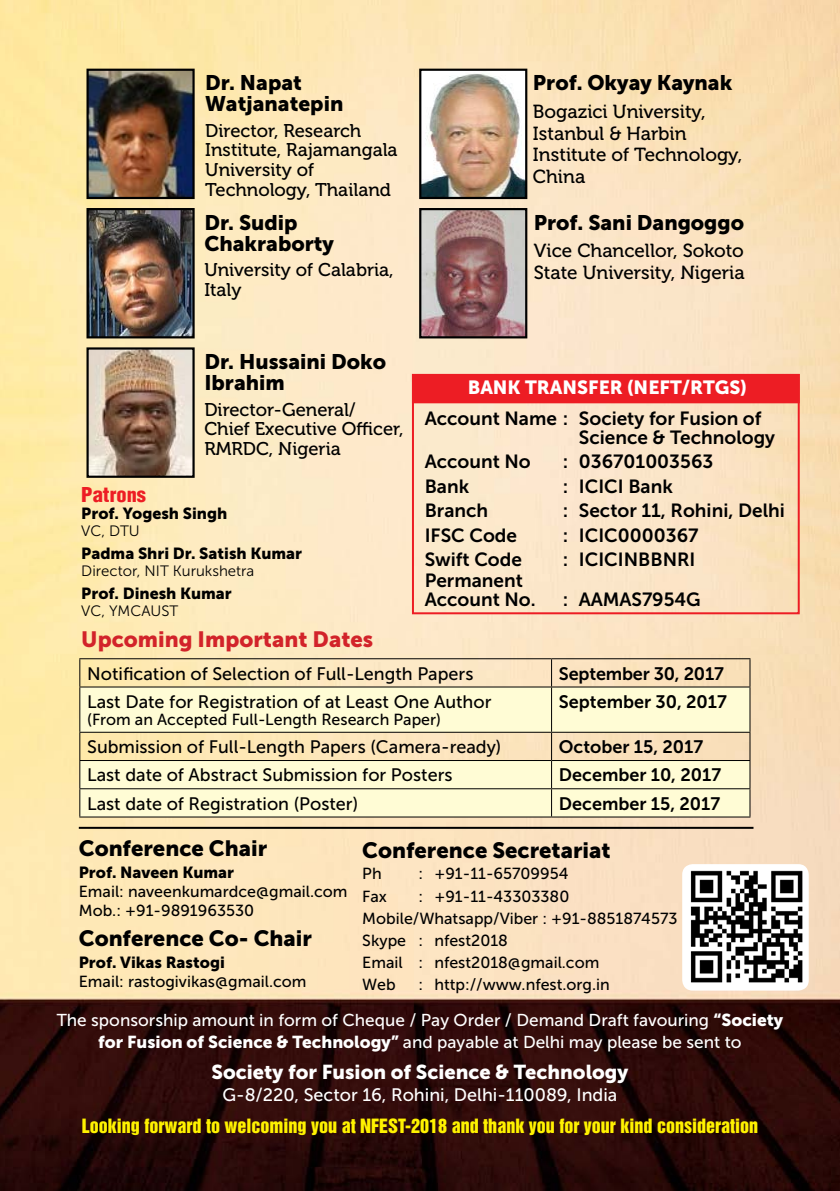
<style>
.page{position:relative;width:840px;height:1191px;background:#fff}
.page>*{position:absolute;margin:0;border:0;box-sizing:border-box;transform-origin:0 0}
.t1{font:22px "Museo Sans 900";color:#000}
.t2{font:22px "Museo Sans 900";color:#d2232a}
.t3{font:21px/21px "Museo Sans 900";color:#000}
.t4{font:20px "Museo Sans 900";color:#fff}
.t5{font:20px "Switzerland Cond Black";color:#ed1d24}
.t6{font:19px/19px "Museo Sans 700";color:#000}
.t7{font:19px "Museo Sans 900";color:#fff}
.t8{font:18.8px/21.8px "Museo 500";color:#000}
.t9{font:18.4px/19.6px "Museo 500";color:#000}
.t10{font:18px "Museo Sans 500";color:#000}
.t11{font:18px "Museo Sans 700";color:#000}
.t12{font:18px "Helvetica Inserat";color:#fff200}
.t13{font:18px "Museo Sans 500";color:#fff}
.t14{font:17.2px/21.6px "Museo Sans 500";color:#fff;text-align:center}
.t15{font:16px/22px "Museo Sans 500";color:#000}
.t16{font:16px "Museo Sans 900";color:#000}
.t17{font:15px "Museo Sans 300";color:#000}
.s1{font-family:"Museo Sans 900"}
</style>
<div class="page">
<img style="left:0;top:0;width:839px;height:1191px">
<svg style="left:80px;top:687px;width:669px;height:129px;background:#faf3cb"></svg>
<hr style="left:79px;top:658px;width:472px;height:1px;background:#000">
<svg style="left:79px;top:659px;width:1px;height:27px"></svg>
<hr style="left:551px;top:658px;width:199px;height:1px;background:#000">
<svg style="left:550px;top:659px;width:1px;height:27px"></svg>
<svg style="left:749px;top:659px;width:1px;height:27px"></svg>
<hr style="left:79px;top:686px;width:472px;height:1px;background:#000">
<hr style="left:79px;top:687px;width:1px;height:44px;background:#000">
<hr style="left:551px;top:686px;width:199px;height:1px;background:#000">
<hr style="left:550px;top:687px;width:1px;height:44px;background:#000">
<hr style="left:749px;top:687px;width:1px;height:44px;background:#000">
<hr style="left:79px;top:731px;width:472px;height:1px;background:#000">
<hr style="left:551px;top:731px;width:199px;height:1px;background:#000">
<hr style="left:79px;top:760px;width:472px;height:1px;background:#000">
<hr style="left:551px;top:760px;width:199px;height:1px;background:#000">
<hr style="left:79px;top:788px;width:472px;height:1px;background:#000">
<svg style="left:79px;top:732px;width:1px;height:84px"></svg>
<hr style="left:551px;top:788px;width:199px;height:1px;background:#000">
<svg style="left:550px;top:732px;width:1px;height:84px"></svg>
<svg style="left:749px;top:732px;width:1px;height:84px"></svg>
<hr style="left:79px;top:816px;width:472px;height:1px;background:#000">
<hr style="left:551px;top:816px;width:199px;height:1px;background:#000">
<hr style="left:79px;top:827px;width:674px;height:2px;background:#000">
<img style="left:89px;top:72px;width:102px;height:124px">
<div style="left:86px;top:69px;width:108px;height:130px;border:2px solid #000"></div>
<img style="left:422px;top:72px;width:102px;height:124px">
<div style="left:419px;top:69px;width:108px;height:130px;border:2px solid #000"></div>
<img style="left:89px;top:211px;width:102px;height:124px">
<div style="left:86px;top:208px;width:108px;height:130px;border:2px solid #000"></div>
<img style="left:422px;top:211px;width:102px;height:124px">
<div style="left:419px;top:208px;width:108px;height:130px;border:2px solid #000"></div>
<img style="left:89px;top:350px;width:102px;height:125px">
<div style="left:86px;top:347px;width:108px;height:131px;border:2px solid #000"></div>
<div style="left:412px;top:374px;width:387px;height:29px;background:#ed1d24"></div>
<div style="left:412px;top:374px;width:387px;height:240px;border:2px solid #ed1d24"></div>
<img style="left:681px;top:864px;width:127px;height:126px">
<h2 class="t3" style="left:205px;top:72px;width:139px">Dr. Napat<br>Watjanatepin</h2>
<p class="t9" style="left:205px;top:121px;width:194px">Director, Research<br>Institute, Rajamangala<br>University of<br>Technology, Thailand</p>
<h2 class="t3" style="left:204px;top:212px;width:131px">Dr. Sudip<br>Chakraborty</h2>
<p class="t9" style="left:204px;top:260px;width:191px">University of Calabria,<br>Italy</p>
<h2 class="t3" style="left:204px;top:351px;width:183px">Dr. Hussaini Doko<br>Ibrahim</h2>
<p class="t9" style="left:204px;top:400px;width:201px">Director-General/<br>Chief Executive Officer,<br>RMRDC, Nigeria</p>
<p class="t5" style="left:81px;top:482px;width:66px">Patrons</p>
<p class="t16" style="left:81px;top:504px;width:147px">Prof. Yogesh Singh</p>
<p class="t17" style="left:81px;top:523px;width:60px">VC, DTU</p>
<p class="t16" style="left:81px;top:544px;width:222px">Padma Shri Dr. Satish Kumar</p>
<p class="t17" style="left:81px;top:562px;width:174px">Director, NIT Kurukshetra</p>
<p class="t16" style="left:81px;top:584px;width:152px">Prof. Dinesh Kumar</p>
<p class="t17" style="left:81px;top:602px;width:98px">VC, YMCAUST</p>
<h1 class="t2" style="left:81px;top:627px;width:293px">Upcoming Important Dates</h1>
<h2 class="t3" style="left:532px;top:72px;width:201px">Prof. Okyay Kaynak</h2>
<p class="t8" style="left:532px;top:101px;width:211px">Bogazici University,<br>Istanbul &amp; Harbin<br>Institute of Technology,<br>China</p>
<h2 class="t3" style="left:533px;top:212px;width:212px">Prof. Sani Dangoggo</h2>
<p class="t8" style="left:533px;top:240px;width:212px">Vice Chancellor, Sokoto<br>State University, Nigeria</p>
<p class="t7" style="left:467px;top:377px;width:280px">BANK TRANSFER (NEFT/RTGS)</p>
<p class="t6" style="left:578px;top:408px;width:197px;text-indent:-154px">Account Name : Society for Fusion of<br>Science &amp; Technology</p>
<p class="t6" style="left:424px;top:452px;width:108px">Account No</p>
<p class="t6" style="left:562px;top:452px;width:152px">: 036701003563</p>
<p class="t6" style="left:424px;top:476px;width:46px">Bank</p>
<p class="t6" style="left:562px;top:476px;width:111px">: ICICI Bank</p>
<p class="t6" style="left:424px;top:501px;width:65px">Branch</p>
<p class="t6" style="left:562px;top:501px;width:223px">: Sector 11, Rohini, Delhi</p>
<p class="t6" style="left:424px;top:525px;width:94px">IFSC Code</p>
<p class="t6" style="left:562px;top:525px;width:137px">: ICIC0000367</p>
<p class="t6" style="left:424px;top:550px;width:99px">Swift Code</p>
<p class="t6" style="left:562px;top:550px;width:134px">: ICICINBBNRI</p>
<p class="t6" style="left:424px;top:571px;width:112px">Permanent<br>Account No.</p>
<p class="t6" style="left:562px;top:590px;width:139px">: AAMAS7954G</p>
<p class="t10" style="left:87px;top:663px;width:387px">Notification of Selection of Full-Length Papers</p>
<p class="t11" style="left:558px;top:663px;width:166px">September 30, 2017</p>
<p class="t10" style="left:87px;top:692px;width:405px">Last Date for Registration of at Least One Author</p>
<p class="t15" style="left:87px;top:708px;width:355px">(From an Accepted Full-Length Research Paper)</p>
<p class="t11" style="left:558px;top:691px;width:169px">September 30, 2017</p>
<p class="t10" style="left:87px;top:737px;width:415px">Submission of Full-Length Papers (Camera-ready)</p>
<p class="t11" style="left:558px;top:737px;width:146px">October 15, 2017</p>
<p class="t10" style="left:87px;top:765px;width:366px">Last date of Abstract Submission for Posters</p>
<p class="t11" style="left:558px;top:765px;width:164px">December 10, 2017</p>
<p class="t10" style="left:87px;top:793px;width:272px">Last date of Registration (Poster)</p>
<p class="t11" style="left:558px;top:793px;width:163px">December 15, 2017</p>
<h1 class="t1" style="left:79px;top:835px;width:190px">Conference Chair</h1>
<p class="t16" style="left:79px;top:863px;width:157px">Prof. Naveen Kumar</p>
<p class="t15" style="left:79px;top:882px;width:270px;line-height:19.2px">Email: naveenkumardce@gmail.com<br>Mob.: +91-9891963530</p>
<h1 class="t1" style="left:79px;top:925px;width:234px">Conference Co- Chair</h1>
<p class="t16" style="left:79px;top:953px;width:147px">Prof. Vikas Rastogi</p>
<p class="t15" style="left:79px;top:970px;width:229px">Email: rastogivikas@gmail.com</p>
<h1 class="t1" style="left:362px;top:837px;width:250px">Conference Secretariat</h1>
<p class="t15" style="left:362px;top:863px;width:21px">Ph</p>
<p class="t15" style="left:418px;top:863px;width:152px">: +91-11-65709954</p>
<p class="t15" style="left:362px;top:885px;width:26px">Fax</p>
<p class="t15" style="left:362px;top:885px;width:316px;text-indent:56px">: +91-11-43303380<br>Mobile/Whatsapp/Viber : +91-8851874573<br>Skype : nfest2018<br>Email : nfest2018@gmail.com<br>Web</p>
<p class="t15" style="left:418px;top:973px;width:193px">: http://www.nfest.org.in</p>
<p class="t14" style="left:57px;top:1009px;width:727px">The sponsorship amount in form of Cheque / Pay Order / Demand Draft favouring <span class="s1">“Society for Fusion of Science &amp; Technology”</span> and payable at Delhi may please be sent to</p>
<p class="t4" style="left:211px;top:1060px;width:418px">Society for Fusion of Science &amp; Technology</p>
<p class="t13" style="left:222px;top:1084px;width:396px">G-8/220, Sector 16, Rohini, Delhi-110089, India</p>
<p class="t12" style="left:82px;top:1115px;width:677px">Looking forward to welcoming you at NFEST-2018 and thank you for your kind consideration</p>
</div>
